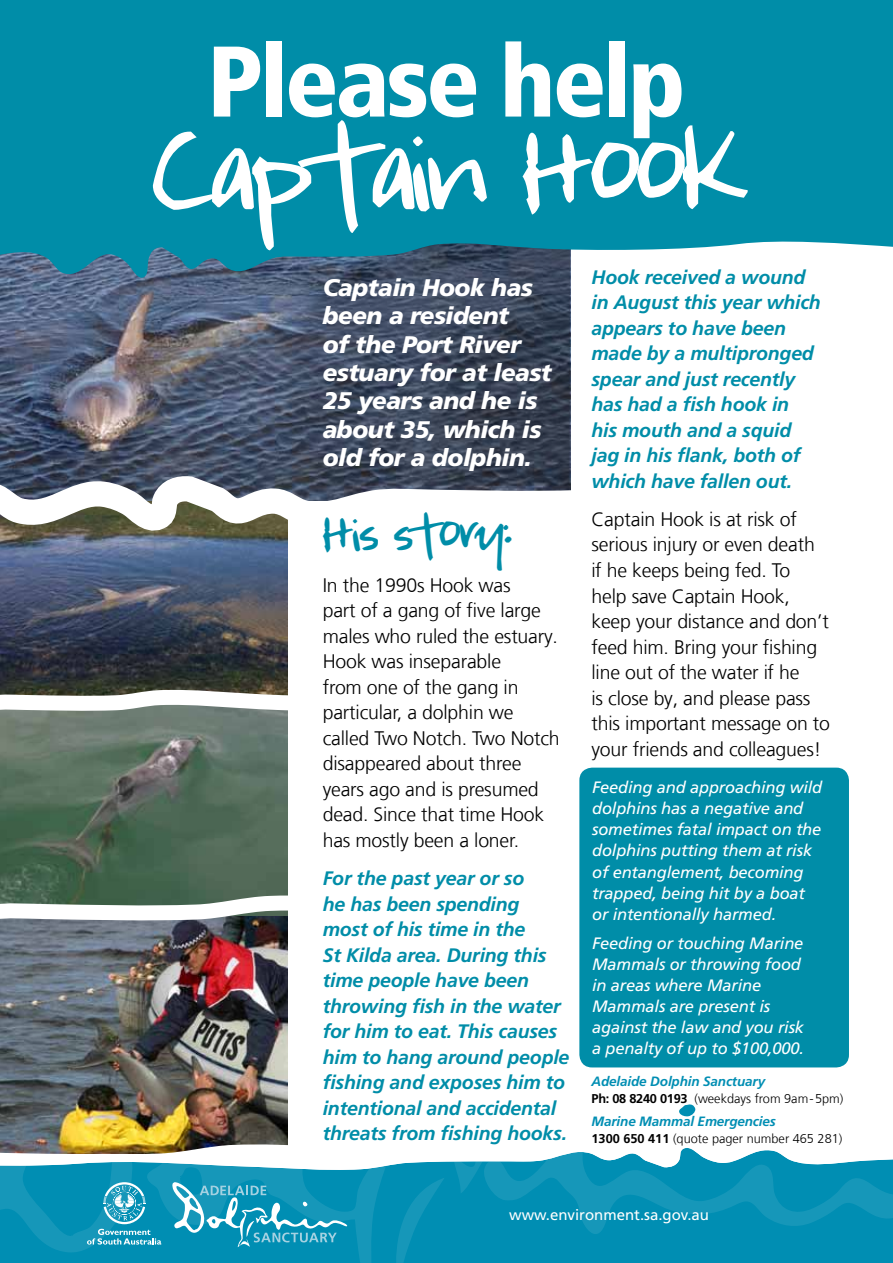
<style>
.page{position:relative;width:893px;height:1263px;background:#fff}
.page>*{position:absolute;margin:0;border:0;box-sizing:border-box;transform-origin:0 0}
.t1{font:900 condensed 100.2px "Frutiger LT Com";letter-spacing:-.03em;color:#fff}
.t2{font:86.7px "Heysen Trail";letter-spacing:-.03em;color:#fff}
.t3{font:900 condensed 55.5px "Frutiger LT Com";letter-spacing:-.03em;color:#fff}
.t4{font:48px "Heysen Trail";letter-spacing:-.03em;color:#fff}
.t5{font:37.5px "Heysen Trail";letter-spacing:-.02em;color:#008da8}
.t6{font:italic 900 24px/28.5px "Frutiger LT Com";letter-spacing:-.02em;color:#fff}
.t7{font:300 19.5px/25.5px "Frutiger LT Com";letter-spacing:-.01em;color:#000}
.t8{font:italic 700 19.5px/25.5px "Frutiger LT Com";letter-spacing:-.01em;color:#008da8}
.t9{font:italic 16.5px/21px "Frutiger LT Com";letter-spacing:-.01em;color:#fff}
.t10{font:15px "Frutiger LT Com";color:#fff}
.t11{font:italic 700 13.5px "Frutiger LT Com";letter-spacing:-.01em;color:#008eb3}
.t12{font:300 12.75px "Frutiger LT Com";color:#000}
.s1{font-weight:700}
</style>
<div class="page">
<img style="left:0;top:550px;width:287px;height:573px">
<img style="left:0;top:282px;width:274px;height:172px">
<svg style="left:274px;top:282px;width:296px;height:172px;background:#3f4a5e"></svg>
<svg style="left:0;top:674px;width:288px;height:57px"></svg>
<svg style="left:0;top:874px;width:288px;height:73px"></svg>
<svg style="left:0;top:454px;width:571px;height:96px"></svg>
<svg style="left:0;top:0;width:893px;height:282px;background:#108fa8"></svg>
<img style="left:0;top:1123px;width:288px;height:25px">
<div style="left:579px;top:768px;width:270px;height:299px;background:#008da8;border-radius:13px"></div>
<div style="left:0;top:1241px;width:893px;height:22px;background:#008eb3"></div>
<svg style="left:141px;top:1148px;width:395px;height:115px;fill:#008eb3"></svg>
<svg style="left:482px;top:1148px;width:411px;height:93px;background:#249dbd"></svg>
<svg style="left:393px;top:1177px;width:52px;height:86px;background:#0590b4"></svg>
<svg style="left:679px;top:1104px;width:17px;height:13px"></svg>
<svg style="left:172px;top:1182px;width:175px;height:65px;background:#2fa2c0"></svg>
<svg style="left:0;top:1148px;width:161px;height:106px;background:#319eb8"></svg>
<h1 class="t1" style="left:207px;top:21px;width:480px">Please help</h1>
<h2 class="t2" style="left:152px;top:125px;width:590px">Captain Hook</h2>
<p class="t8" style="left:591px;top:264px;width:231px">Hook received a wound in August this year which appears to have been made by a multipronged spear and just recently has had a fish hook in<br>his mouth and a squid jag in his flank, both of which have fallen out.</p>
<p class="t7" style="left:591px;top:507px;width:240px">Captain Hook is at risk of serious injury or even death<br>if he keeps being fed. To help save Captain Hook, keep your distance and don’t feed him. Bring your fishing line out of the water if he<br>is close by, and please pass this important message on to your friends and colleagues!</p>
<p class="t9" style="left:592px;top:777px;width:232px">Feeding and approaching wild dolphins has a negative and sometimes fatal impact on the dolphins putting them at risk of entanglement, becoming trapped, being hit by a boat or intentionally harmed.</p>
<p class="t9" style="left:592px;top:933px;width:213px">Feeding or touching Marine<br>Mammals or throwing food in areas where Marine<br>Mammals are present is against the law and you risk a penalty of up to $100,000.</p>
<h3 class="t3" style="left:43px;top:114px;width:267px">Please help</h3>
<h3 class="t4" style="left:43px;top:172px;width:327px">Captain Hook</h3>
<p class="t6" style="left:323px;top:273px;width:230px">Captain Hook has been a resident<br>of the Port River estuary for at least<br>25 years and he is about 35, which is old for a dolphin.</p>
<h3 class="t5" style="left:323px;top:514px;width:190px">His story:</h3>
<p class="t7" style="left:323px;top:572px;width:239px">In the 1990s Hook was<br>part of a gang of five large males who ruled the estuary.<br>Hook was inseparable<br>from one of the gang in particular, a dolphin we called Two Notch. Two Notch disappeared about three years ago and is presumed dead. Since that time Hook has mostly been a loner.</p>
<p class="t8" style="left:323px;top:866px;width:248px">For the past year or so<br>he has been spending<br>most of his time in the<br>St Kilda area. During this time people have been throwing fish in the water for him to eat. This causes him to hang around people fishing and exposes him to intentional and accidental threats from fishing hooks.</p>
<p class="t11" style="left:591px;top:1073px;width:175px">Adelaide Dolphin Sanctuary</p>
<p class="t12" style="left:591px;top:1091px;width:253px"><span class="s1">Ph: 08 8240 0193</span> (weekdays from 9am-5pm)</p>
<p class="t11" style="left:591px;top:1113px;width:186px">Marine Mammal Emergencies</p>
<p class="t12" style="left:591px;top:1131px;width:252px"><span class="s1">1300 650 411</span> (quote pager number 465 281)</p>
<p class="t10" style="left:509px;top:1206px;width:201px">www.environment.sa.gov.au</p>
</div>
